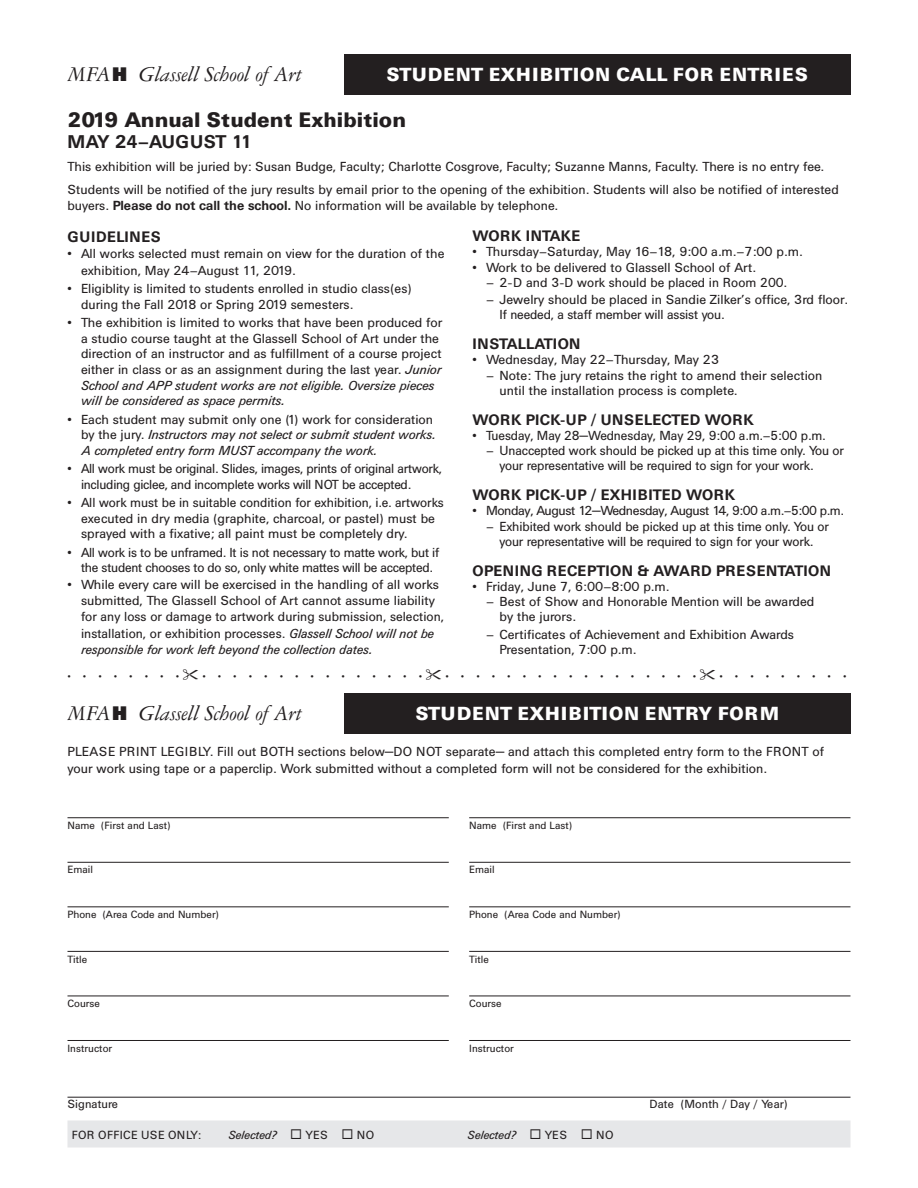
<style>
.page{position:relative;width:918px;height:1188px;background:#fff}
.page>*{position:absolute;margin:0;border:0;box-sizing:border-box;transform-origin:0 0}
.body_head-larger{font:900 24px "Univers Houston";color:#231f20}
.t1{font:italic 22.5px "Garam Houston";letter-spacing:-.02em;color:#231f20}
.form_type{font:900 21.75px "Univers Houston";letter-spacing:.02em;color:#fff}
.Body_Subhead_11_5_12{font:700 21px "Univers Houston";color:#231f20}
.Body_Subhead_11_5_12-2{font:700 17.25px "Univers Houston";letter-spacing:.02em;color:#231f20}
.Body_Subhead_11_5_12-3{font:700 17.25px "Univers Houston";letter-spacing:.04em;color:#231f20}
.body_copy_10_11{font:15px/15.6px "Univers Houston";color:#231f20}
.body_copy_10_11-2{font:15px/15.6px "Univers Houston";letter-spacing:-.02em;color:#231f20}
.t2{font:italic 15px/15.6px "Univers Houston";color:#231f20}
.body_copy_10_11-3{font:15px "Univers Houston";letter-spacing:-.03em;color:#231f20}
.copy_10_11{font:italic 13.5px "Univers Houston";color:#231f20}
.ruled_copy{font:13.5px "Univers Houston";color:#231f20}
.copy_10_11-2{font:13.5px "Univers Houston";letter-spacing:.02em;color:#231f20}
.ruled_copy-2{font:12px "Univers Houston";color:#231f20}
.body_copy_10_11-4{font:300 12px "Univers Houston";color:#231f20}
.s1{font-weight:700}
.s2{font-style:italic}
.s3{font-style:normal}
</style>
<div class="page">
<div style="left:344px;top:54px;width:506px;height:40px;background:#231f20"></div>
<hr style="left:68px;top:1097px;width:782px;height:1px;background:#231f20">
<div style="left:344px;top:693px;width:506px;height:41px;background:#231f20"></div>
<hr style="left:68px;top:817px;width:381px;height:1px;background:#231f20">
<hr style="left:469px;top:817px;width:381px;height:1px;background:#231f20">
<hr style="left:68px;top:862px;width:381px;height:1px;background:#231f20">
<hr style="left:469px;top:862px;width:381px;height:1px;background:#231f20">
<hr style="left:68px;top:906px;width:381px;height:1px;background:#231f20">
<hr style="left:469px;top:906px;width:381px;height:1px;background:#231f20">
<hr style="left:68px;top:951px;width:381px;height:1px;background:#231f20">
<hr style="left:469px;top:951px;width:381px;height:1px;background:#231f20">
<hr style="left:68px;top:996px;width:381px;height:1px;background:#231f20">
<hr style="left:469px;top:996px;width:381px;height:1px;background:#231f20">
<hr style="left:68px;top:1040px;width:381px;height:1px;background:#231f20">
<hr style="left:469px;top:1040px;width:381px;height:1px;background:#231f20">
<svg style="left:68px;top:1120px;width:782px;height:28px;background:#e6e7e9"></svg>
<p class="t1" style="left:68px;top:62px;width:236px">µ˙Glassell School of Art</p>
<p class="form_type" style="left:387px;top:64px;width:423px">STUDENT EXHIBITION CALL FOR ENTRIES</p>
<p class="body_head-larger" style="left:68px;top:109px;width:340px">2019 Annual Student Exhibition</p>
<p class="Body_Subhead_11_5_12" style="left:68px;top:132px;width:186px">MAY 24–AUGUST 11</p>
<p class="body_copy_10_11" style="left:68px;top:159px;width:758px">This exhibition will be juried by: Susan Budge, Faculty; Charlotte Cosgrove, Faculty; Suzanne Manns, Faculty. There is no entry fee.</p>
<p class="body_copy_10_11" style="left:68px;top:182px;width:773px">Students will be notified of the jury results by email prior to the opening of the exhibition. Students will also be notified of interested buyers. <span class="s1">Please do not call the school.</span> No information will be available by telephone.</p>
<p class="Body_Subhead_11_5_12-3" style="left:68px;top:228px;width:95px">GUIDELINES</p>
<p class="body_copy_10_11" style="left:81px;top:246px;width:365px;line-height:16.4px;text-indent:-14px">• All works selected must remain on view for the duration of the exhibition, May 24–August 11, 2019.</p>
<p class="body_copy_10_11" style="left:81px;top:281px;width:332px;text-indent:-14px">• Eligiblity is limited to students enrolled in studio class(es) during the Fall 2018 or Spring 2019 semesters.</p>
<p class="body_copy_10_11" style="left:81px;top:315px;width:363px;text-indent:-14px">• The exhibition is limited to works that have been produced for a studio course taught at the Glassell School of Art under the direction of an instructor and as fulfillment of a course project either in class or as an assignment during the last year. <span class="s2">Junior School and APP student works are not eligible. Oversize pieces will be considered as space permits.</span></p>
<p class="t2" style="left:81px;top:412px;width:356px;text-indent:-14px"><span class="s3">• Each student may submit only one (1) work for consideration by the jury.</span> Instructors may not select or submit student works.<br>A completed entry form MUST accompany the work.</p>
<p class="body_copy_10_11-2" style="left:81px;top:461px;width:362px;text-indent:-14px">• All work must be original. Slides, images, prints of original artwork, including giclee, and incomplete works will NOT be accepted.</p>
<p class="body_copy_10_11" style="left:81px;top:495px;width:364px;text-indent:-14px">• All work must be in suitable condition for exhibition, i.e. artworks executed in dry media (graphite, charcoal, or pastel) must be sprayed with a fixative; all paint must be completely dry.</p>
<p class="body_copy_10_11-2" style="left:68px;top:545px;width:373px;text-align:center">• All work is to be unframed. It is not necessary to matte work, but if the student chooses to do so, only white mattes will be accepted.</p>
<p class="body_copy_10_11" style="left:81px;top:576px;width:365px;line-height:16.4px;text-indent:-14px">• While every care will be exercised in the handling of all works submitted, The Glassell School of Art cannot assume liability for any loss or damage to artwork during submission, selection, installation, or exhibition processes. <span class="s2">Glassell School will not be responsible for work left beyond the collection dates.</span></p>
<p class="Body_Subhead_11_5_12-2" style="left:472px;top:227px;width:109px">WORK INTAKE</p>
<p class="body_copy_10_11" style="left:472px;top:244px;width:332px">• Thursday–Saturday, May 16–18, 9:00 a.m.–7:00 p.m.</p>
<p class="body_copy_10_11" style="left:472px;top:259px;width:285px">• Work to be delivered to Glassell School of Art.</p>
<p class="body_copy_10_11" style="left:486px;top:275px;width:302px">– 2-D and 3-D work should be placed in Room 200.</p>
<p class="body_copy_10_11" style="left:500px;top:292px;width:350px;line-height:15.1px;text-indent:-14px">– Jewelry should be placed in Sandie Zilker’s office, 3rd floor.<br>If needed, a staff member will assist you.</p>
<p class="Body_Subhead_11_5_12-2" style="left:472px;top:335px;width:109px">INSTALLATION</p>
<p class="body_copy_10_11" style="left:472px;top:352px;width:248px">• Wednesday, May 22–Thursday, May 23</p>
<p class="body_copy_10_11" style="left:500px;top:368px;width:325px;line-height:15.1px;text-indent:-14px">– Note: The jury retains the right to amend their selection until the installation process is complete.</p>
<p class="Body_Subhead_11_5_12-2" style="left:472px;top:411px;width:283px">WORK PICK-UP / UNSELECTED WORK</p>
<p class="body_copy_10_11" style="left:472px;top:428px;width:355px">• Tuesday, May 28—Wednesday, May 29, 9:00 a.m.–5:00 p.m.</p>
<p class="body_copy_10_11" style="left:500px;top:443px;width:346px;line-height:15.1px;text-indent:-14px">– Unaccepted work should be picked up at this time only. You or your representative will be required to sign for your work.</p>
<p class="Body_Subhead_11_5_12-2" style="left:473px;top:487px;width:264px">WORK PICK-UP / EXHIBITED WORK</p>
<p class="body_copy_10_11-3" style="left:473px;top:504px;width:373px">• Monday, August 12—Wednesday, August 14, 9:00 a.m.–5:00 p.m.</p>
<p class="body_copy_10_11" style="left:486px;top:519px;width:344px;line-height:15.1px;text-align:center">– Exhibited work should be picked up at this time only. You or your representative will be required to sign for your work.</p>
<p class="Body_Subhead_11_5_12-2" style="left:473px;top:562px;width:360px">OPENING RECEPTION &amp; AWARD PRESENTATION</p>
<p class="body_copy_10_11" style="left:473px;top:579px;width:198px">• Friday, June 7, 6:00–8:00 p.m.</p>
<p class="body_copy_10_11" style="left:500px;top:594px;width:317px;line-height:15.1px;text-indent:-14px">– Best of Show and Honorable Mention will be awarded by the jurors.</p>
<p class="body_copy_10_11" style="left:500px;top:627px;width:296px;line-height:15.1px;text-indent:-14px">– Certificates of Achievement and Exhibition Awards<br>Presentation, 7:00 p.m.</p>
<p class="body_copy_10_11-4" style="left:68px;top:671px;width:113px">• • • • • • • •</p>
<p class="body_copy_10_11-4" style="left:202px;top:671px;width:221px">• • • • • • • • • • • • • • •</p>
<p class="body_copy_10_11-4" style="left:445px;top:671px;width:252px">• • • • • • • • • • • • • • • • •</p>
<p class="body_copy_10_11-4" style="left:719px;top:671px;width:129px">• • • • • • • • •</p>
<p class="t1" style="left:68px;top:702px;width:236px">µ˙Glassell School of Art</p>
<p class="form_type" style="left:415px;top:703px;width:365px">STUDENT EXHIBITION ENTRY FORM</p>
<p class="body_copy_10_11" style="left:68px;top:744px;width:758px;line-height:16.5px">PLEASE PRINT LEGIBLY. Fill out BOTH sections below—DO NOT separate— and attach this completed entry form to the FRONT of your work using tape or a paperclip. Work submitted without a completed form will not be considered for the exhibition.</p>
<p class="ruled_copy-2" style="left:68px;top:819px;width:105px">Name (First and Last)</p>
<p class="ruled_copy-2" style="left:469px;top:819px;width:105px">Name (First and Last)</p>
<p class="ruled_copy-2" style="left:68px;top:864px;width:27px">Email</p>
<p class="ruled_copy-2" style="left:469px;top:864px;width:27px">Email</p>
<p class="ruled_copy-2" style="left:68px;top:909px;width:153px">Phone (Area Code and Number)</p>
<p class="ruled_copy-2" style="left:469px;top:909px;width:153px">Phone (Area Code and Number)</p>
<p class="ruled_copy-2" style="left:68px;top:953px;width:21px">Title</p>
<p class="ruled_copy-2" style="left:469px;top:953px;width:21px">Title</p>
<p class="ruled_copy-2" style="left:68px;top:998px;width:34px">Course</p>
<p class="ruled_copy-2" style="left:469px;top:998px;width:34px">Course</p>
<p class="ruled_copy-2" style="left:68px;top:1042px;width:46px">Instructor</p>
<p class="ruled_copy-2" style="left:469px;top:1042px;width:46px">Instructor</p>
<p class="ruled_copy" style="left:68px;top:1098px;width:52px">Signature</p>
<p class="ruled_copy" style="left:649px;top:1098px;width:140px">Date (Month / Day / Year)</p>
<p class="copy_10_11-2" style="left:72px;top:1129px;width:131px">FOR OFFICE USE ONLY:</p>
<p class="copy_10_11" style="left:228px;top:1129px;width:147px">Selected? ◻ <span class="s3">YES</span> ◻ <span class="s3">NO</span></p>
<p class="copy_10_11" style="left:468px;top:1129px;width:147px">Selected? ◻ <span class="s3">YES</span> ◻ <span class="s3">NO</span></p>
</div>
